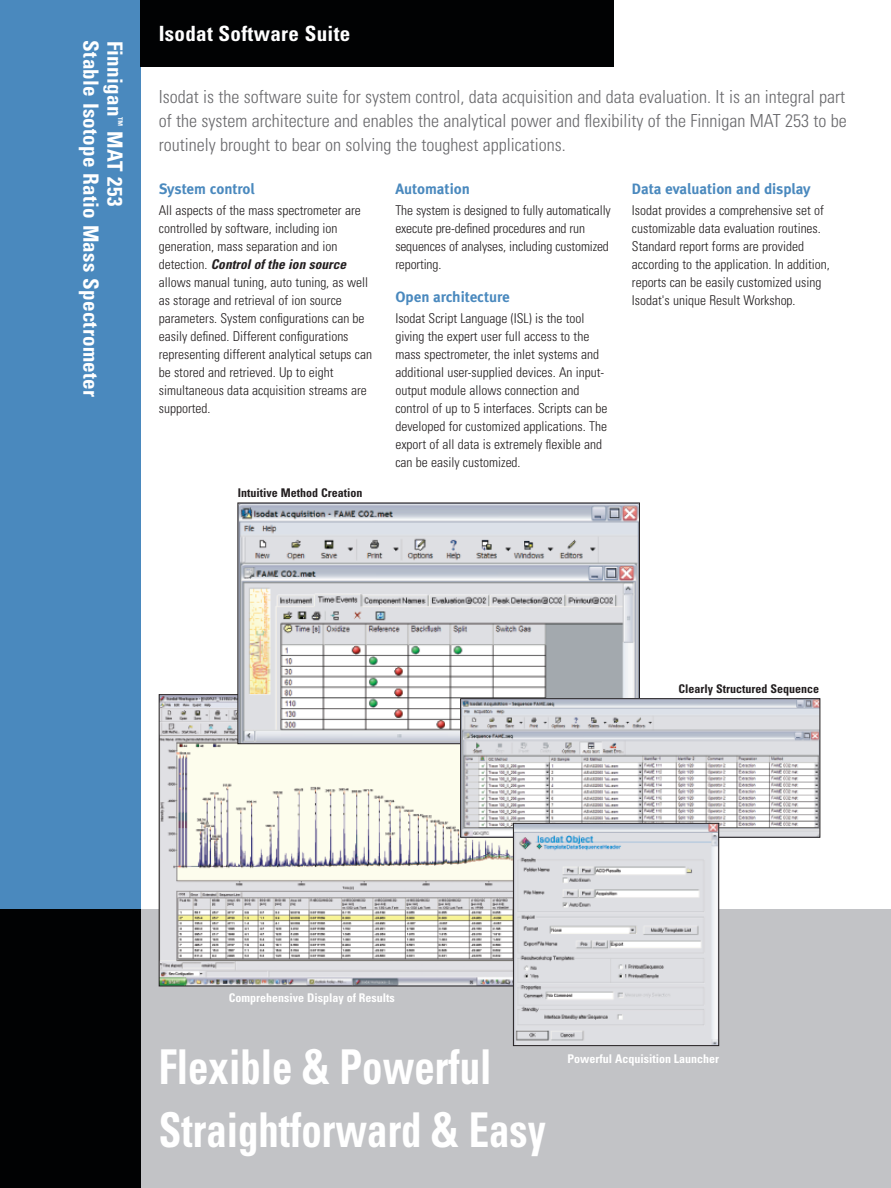
<style>
.page{position:relative;width:891px;height:1188px;background:#fff}
.page>*{position:absolute;margin:0;border:0;box-sizing:border-box;transform-origin:0 0}
.t1{font:700 condensed 48px/63px "Univers";color:#fff;scale:.85 1}
.t2{font:700 condensed 21px/24px "Univers";letter-spacing:.015em;color:#fff}
.t3{font:300 condensed 18px/24px "Univers";color:#69696c;text-align:justify}
.t4{font:15px "Meta Bold LF";color:#4a89be}
.t5{font:300 condensed 13.5px/18px "Univers";color:#231f20}
.t6{font:700 condensed 12px "Univers";color:#fff}
.t7{font:700 condensed 12px "Univers";color:#231f20}
.s1{font-weight:700;font-style:italic}
</style>
<div class="page">
<div style="left:141px;top:909px;width:750px;height:279px;background:#c2c3c6"></div>
<div style="left:0;top:909px;width:141px;height:279px;background:#010203"></div>
<div style="left:0;top:0;width:141px;height:909px;background:#4a89be"></div>
<div style="left:141px;top:0;width:473px;height:66px;background:#010203"></div>
<img style="left:161px;top:696px;width:352px;height:288px">
<img style="left:239px;top:505px;width:399px;height:237px">
<div style="left:237px;top:503px;width:403px;height:241px;border:1px solid #231f20"></div>
<img style="left:462px;top:700px;width:356px;height:136px">
<div style="left:460px;top:698px;width:360px;height:140px;border:1px solid #231f20"></div>
<img style="left:515px;top:825px;width:202px;height:219px">
<div style="left:513px;top:823px;width:206px;height:223px;border:1px solid #231f20"></div>
<h2 class="t2" style="left:125px;top:40px;width:358px;rotate:90deg">Finnigan<sup>™</sup> MAT 253<br>Stable Isotope Ratio Mass Spectrometer</h2>
<h2 class="t2" style="left:159px;top:23px;width:193px">Isodat Software Suite</h2>
<p class="t3" style="left:159px;top:86px;width:690px">Isodat is the software suite for system control, data acquisition and data evaluation. It is an integral part of the system architecture and enables the analytical power and flexibility of the Finnigan MAT 253 to be routinely brought to bear on solving the toughest applications.</p>
<p class="t4" style="left:159px;top:184px;width:97px">System control</p>
<p class="t5" style="left:159px;top:203px;width:215px">All aspects of the mass spectrometer are controlled by software, including ion generation, mass separation and ion detection. <span class="s1">Control of the ion source </span>allows manual tuning, auto tuning, as well as storage and retrieval of ion source parameters. System configurations can be easily defined. Different configurations representing different analytical setups can be stored and retrieved. Up to eight simultaneous data acquisition streams are supported.</p>
<p class="t7" style="left:238px;top:489px;width:126px">Intuitive Method Creation</p>
<p class="t4" style="left:395px;top:184px;width:76px">Automation</p>
<p class="t5" style="left:395px;top:203px;width:217px">The system is designed to fully automatically execute pre-defined procedures and run sequences of analyses, including customized reporting.</p>
<p class="t4" style="left:395px;top:292px;width:116px">Open architecture</p>
<p class="t5" style="left:395px;top:311px;width:214px">Isodat Script Language (ISL) is the tool giving the expert user full access to the mass spectrometer, the inlet systems and additional user-supplied devices. An input&shy;output module allows connection and control of up to 5 interfaces. Scripts can be developed for customized applications. The export of all data is extremely flexible and can be easily customized.</p>
<p class="t4" style="left:632px;top:184px;width:180px">Data evaluation and display</p>
<p class="t5" style="left:632px;top:203px;width:199px">Isodat provides a comprehensive set of customizable data evaluation routines.<br>Standard report forms are provided according to the application. In addition, reports can be easily customized using Isodat's unique Result Workshop.</p>
<p class="t7" style="left:679px;top:685px;width:142px">Clearly Structured Sequence</p>
<p class="t6" style="left:229px;top:993px;width:168px">Comprehensive Display of Results</p>
<h1 class="t1" style="left:159px;top:1039px;width:457px">Flexible &amp; Powerful<br>Straightforward &amp; Easy</h1>
<p class="t6" style="left:567px;top:1054px;width:153px">Powerful Acquisition Launcher</p>
</div>
